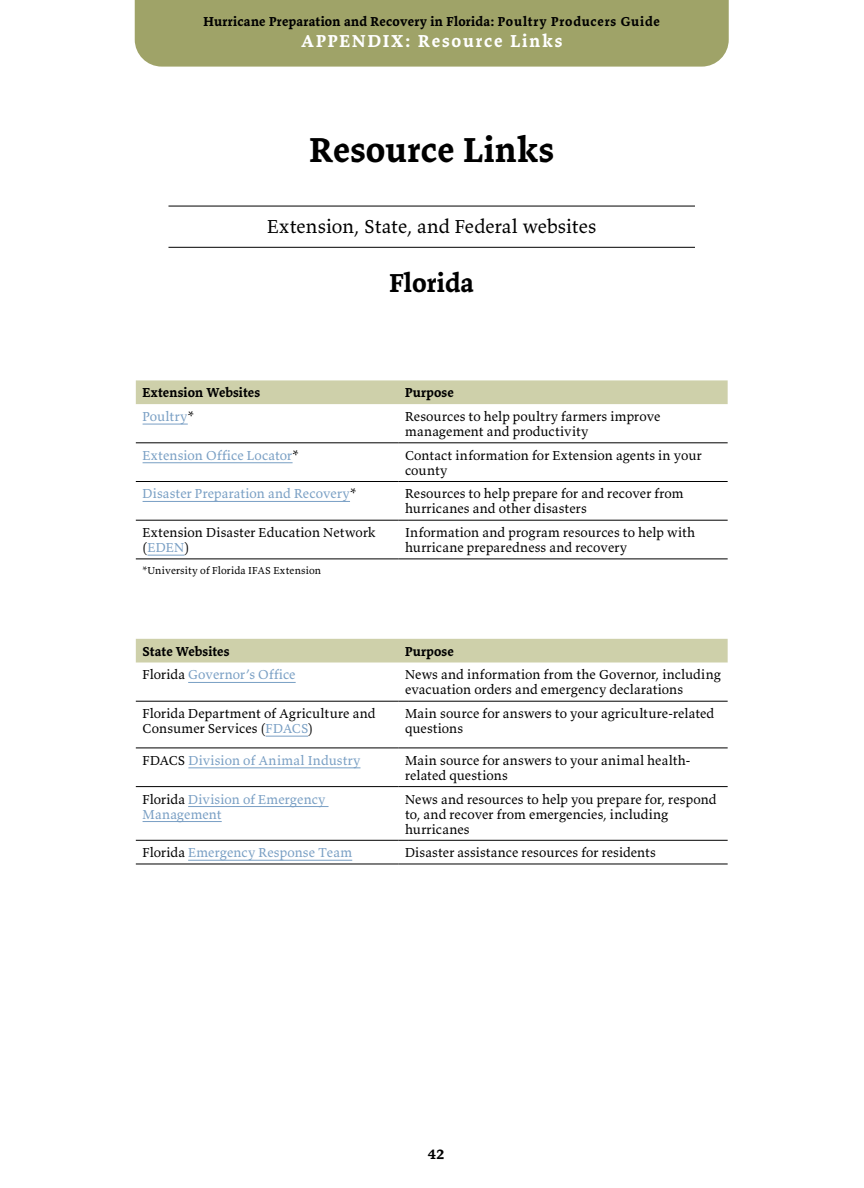
<style>
.page{position:relative;width:864px;height:1188px;background:#fff}
.page>*{position:absolute;margin:0;border:0;box-sizing:border-box;transform-origin:0 0}
.t1{font:700 36px "Valkyrie T3";letter-spacing:.01em;color:#000}
.t2{font:700 27px "Valkyrie T3";color:#000}
.t3{font:19.5px "Valkyrie T3";color:#000}
.t4{font:700 18px "Valkyrie T3";letter-spacing:.105em;color:#fff}
.t5{font:700 15px "Valkyrie T3";color:#000}
.t6{font:13.5px/15px "Valkyrie T3";letter-spacing:.01em;color:#000}
.t7{font:13.5px/15px "Valkyrie T3";letter-spacing:.01em;color:#799fc4}
.t8{font:700 13.5px "Valkyrie T3";letter-spacing:.015em;color:#000}
.t9{font:10.5px "Valkyrie T3";letter-spacing:.015em;color:#000}
.s1{color:#000}
.s2{color:#799fc4}
</style>
<div class="page">
<div style="left:135px;top:0;width:594px;height:67px;background:#9fa368"></div>
<hr style="left:168px;top:206px;width:527px;height:1px;background:#000">
<hr style="left:168px;top:247px;width:527px;height:1px;background:#000">
<div style="left:136px;top:380px;width:592px;height:24px;background:#ced0aa"></div>
<hr style="left:136px;top:443px;width:262px;height:1px;background:#000">
<hr style="left:398px;top:443px;width:330px;height:1px;background:#000">
<hr style="left:136px;top:481px;width:262px;height:1px;background:#000">
<hr style="left:398px;top:481px;width:330px;height:1px;background:#000">
<hr style="left:136px;top:520px;width:262px;height:1px;background:#000">
<hr style="left:398px;top:520px;width:330px;height:1px;background:#000">
<hr style="left:136px;top:559px;width:262px;height:1px;background:#000">
<hr style="left:398px;top:559px;width:330px;height:1px;background:#000">
<hr style="left:143px;top:424px;width:45px;height:1px;background:#799fc4">
<hr style="left:143px;top:463px;width:150px;height:1px;background:#799fc4">
<hr style="left:143px;top:501px;width:207px;height:1px;background:#799fc4">
<hr style="left:148px;top:555px;width:37px;height:1px;background:#799fc4">
<div style="left:136px;top:639px;width:592px;height:24px;background:#ced0aa"></div>
<hr style="left:136px;top:701px;width:262px;height:1px;background:#000">
<hr style="left:398px;top:701px;width:330px;height:1px;background:#000">
<hr style="left:136px;top:748px;width:262px;height:1px;background:#000">
<hr style="left:398px;top:748px;width:330px;height:1px;background:#000">
<hr style="left:136px;top:786px;width:262px;height:1px;background:#000">
<hr style="left:398px;top:786px;width:330px;height:1px;background:#000">
<hr style="left:136px;top:840px;width:262px;height:1px;background:#000">
<hr style="left:398px;top:840px;width:330px;height:1px;background:#000">
<hr style="left:136px;top:864px;width:262px;height:1px;background:#000">
<hr style="left:398px;top:864px;width:330px;height:1px;background:#000">
<hr style="left:188px;top:682px;width:108px;height:1px;background:#799fc4">
<hr style="left:266px;top:736px;width:42px;height:1px;background:#799fc4">
<hr style="left:188px;top:768px;width:173px;height:1px;background:#799fc4">
<hr style="left:188px;top:806px;width:141px;height:1px;background:#799fc4">
<hr style="left:143px;top:821px;width:79px;height:1px;background:#799fc4">
<hr style="left:188px;top:860px;width:164px;height:1px;background:#799fc4">
<p class="t8" style="left:204px;top:13px;width:458px">Hurricane Preparation and Recovery in Florida: Poultry Producers Guide</p>
<h3 class="t4" style="left:301px;top:30px;width:263px">APPENDIX: Resource Links</h3>
<h1 class="t1" style="left:309px;top:127px;width:246px">Resource Links</h1>
<h3 class="t3" style="left:267px;top:214px;width:331px">Extension, State, and Federal websites</h3>
<h2 class="t2" style="left:390px;top:266px;width:86px">Florida</h2>
<p class="t8" style="left:143px;top:384px;width:119px">Extension Websites</p>
<p class="t8" style="left:405px;top:384px;width:50px">Purpose</p>
<p class="t7" style="left:143px;top:409px;width:53px">Poultry<span class="s1">*</span></p>
<p class="t6" style="left:405px;top:409px;width:257px">Resources to help poultry farmers improve management and productivity</p>
<p class="t7" style="left:143px;top:447px;width:158px">Extension Office Locator<span class="s1">*</span></p>
<p class="t6" style="left:405px;top:447px;width:298px">Contact information for Extension agents in your county</p>
<p class="t7" style="left:143px;top:486px;width:215px">Disaster Preparation and Recovery<span class="s1">*</span></p>
<p class="t6" style="left:405px;top:486px;width:280px">Resources to help prepare for and recover from hurricanes and other disasters</p>
<p class="t6" style="left:143px;top:525px;width:235px">Extension Disaster Education Network (<span class="s2">EDEN</span>)</p>
<p class="t6" style="left:405px;top:525px;width:292px">Information and program resources to help with hurricane preparedness and recovery</p>
<p class="t9" style="left:143px;top:563px;width:180px">*University of Florida IFAS Extension</p>
<p class="t8" style="left:143px;top:643px;width:89px">State Websites</p>
<p class="t8" style="left:405px;top:643px;width:50px">Purpose</p>
<p class="t7" style="left:143px;top:667px;width:155px"><span class="s1">Florida</span> Governor’s Office</p>
<p class="t6" style="left:405px;top:667px;width:317px">News and information from the Governor, including evacuation orders and emergency declarations</p>
<p class="t6" style="left:143px;top:706px;width:234px">Florida Department of Agriculture and<br>Consumer Services (<span class="s2">FDACS</span>)</p>
<p class="t6" style="left:405px;top:706px;width:311px">Main source for answers to your agriculture-related questions</p>
<p class="t7" style="left:143px;top:752px;width:219px"><span class="s1">FDACS</span> Division of Animal Industry</p>
<p class="t6" style="left:405px;top:752px;width:287px">Main source for answers to your animal health&shy;related questions</p>
<p class="t7" style="left:143px;top:791px;width:184px"><span class="s1">Florida</span> Division of Emergency<br>Management</p>
<p class="t6" style="left:405px;top:791px;width:313px">News and resources to help you prepare for, respond to, and recover from emergencies, including hurricanes</p>
<p class="t7" style="left:143px;top:845px;width:211px"><span class="s1">Florida</span> Emergency Response Team</p>
<p class="t6" style="left:405px;top:845px;width:252px">Disaster assistance resources for residents</p>
<p class="t5" style="left:428px;top:1144px;width:18px">42</p>
</div>
